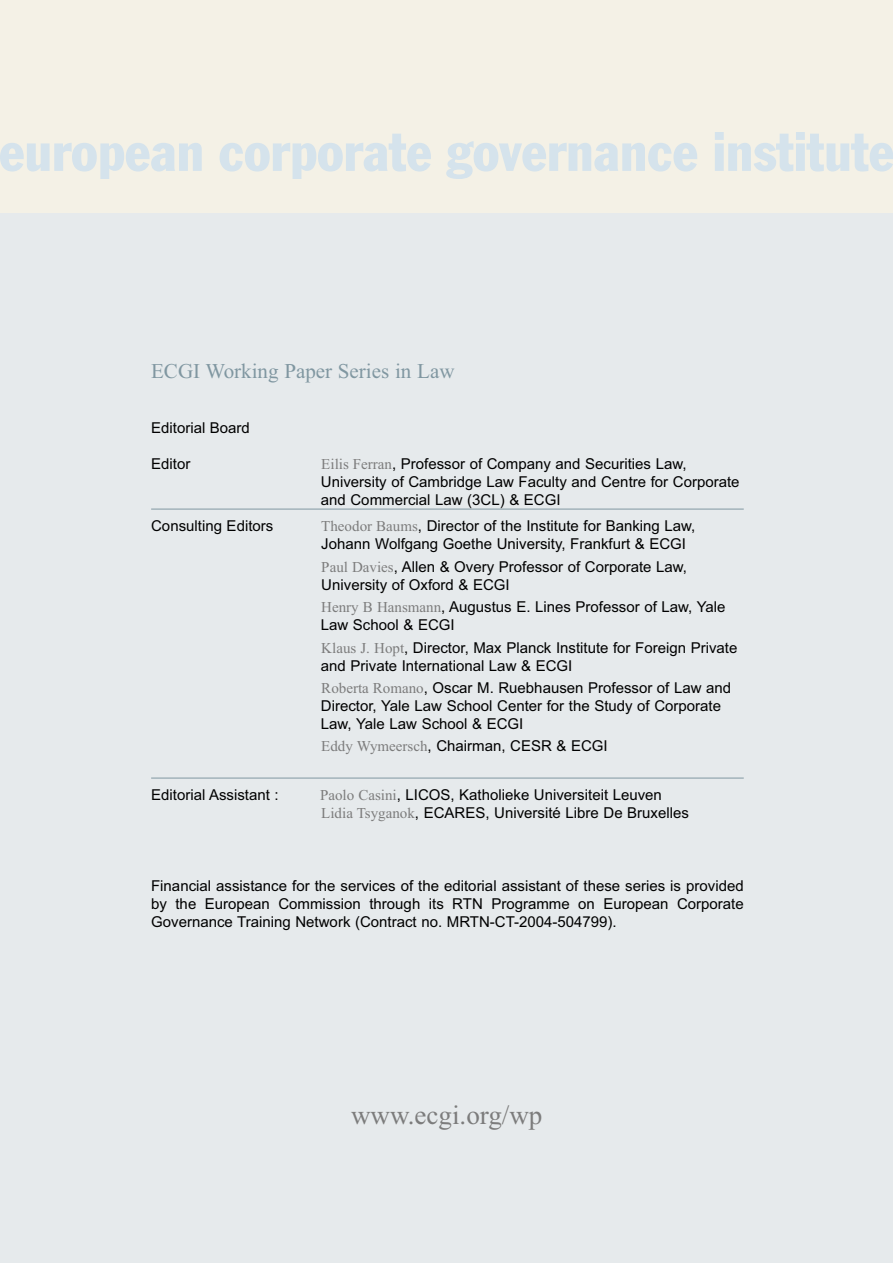
<style>
.page{position:relative;width:893px;height:1263px;background:#fff}
.page>*{position:absolute;margin:0;border:0;box-sizing:border-box;transform-origin:0 0}
.t1{font:27px "Times New Roman";color:#7c7c7c}
.t2{font:21px "Times New Roman";color:#8097a1}
.t3{font:15px/18px "Arial";color:#000}
.s1{font-family:"Times New Roman";color:#7c7c7c}
</style>
<div class="page">
<div style="left:0;top:196px;width:892px;height:1067px;background:#e6eaec"></div>
<div style="left:0;top:0;width:892px;height:213px;background:#f4f1e6"></div>
<svg style="left:0;top:143px;width:202px;height:35px"></svg>
<svg style="left:219px;top:134px;width:212px;height:44px"></svg>
<svg style="left:446px;top:141px;width:251px;height:37px"></svg>
<svg style="left:715px;top:132px;width:177px;height:40px"></svg>
<hr style="left:151px;top:509px;width:592px;height:1px;background:#8097a1">
<hr style="left:151px;top:778px;width:592px;height:1px;background:#8097a1">
<h2 class="t2" style="left:151px;top:364px;width:305px">ECGI Working Paper Series in Law</h2>
<p class="t3" style="left:151px;top:420px;width:100px">Editorial Board</p>
<p class="t3" style="left:151px;top:456px;width:41px">Editor</p>
<p class="t3" style="left:321px;top:456px;width:420px"><span class="s1">Eilis Ferran</span>, Professor of Company and Securities Law,<br>University of Cambridge Law Faculty and Centre for Corporate and Commercial Law (3CL) &amp; ECGI</p>
<p class="t3" style="left:151px;top:519px;width:124px">Consulting Editors</p>
<p class="t3" style="left:321px;top:518px;width:375px"><span class="s1">Theodor Baums</span>, Director of the Institute for Banking Law,<br>Johann Wolfgang Goethe University, Frankfurt &amp; ECGI</p>
<p class="t3" style="left:321px;top:559px;width:367px"><span class="s1">Paul Davies</span>, Allen &amp; Overy Professor of Corporate Law,<br>University of Oxford &amp; ECGI</p>
<p class="t3" style="left:321px;top:599px;width:406px"><span class="s1">Henry B Hansmann</span>, Augustus E. Lines Professor of Law, Yale<br>Law School &amp; ECGI</p>
<p class="t3" style="left:321px;top:640px;width:418px"><span class="s1">Klaus J. Hopt</span>, Director, Max Planck Institute for Foreign Private and Private International Law &amp; ECGI</p>
<p class="t3" style="left:321px;top:680px;width:412px"><span class="s1">Roberta Romano</span>, Oscar M. Ruebhausen Professor of Law and<br>Director, Yale Law School Center for the Study of Corporate<br>Law, Yale Law School &amp; ECGI</p>
<p class="t3" style="left:321px;top:739px;width:288px"><span class="s1">Eddy Wymeersch</span>, Chairman, CESR &amp; ECGI</p>
<p class="t3" style="left:151px;top:788px;width:129px">Editorial Assistant :</p>
<p class="t3" style="left:320px;top:788px;width:370px"><span class="s1">Paolo Casini</span>, LICOS, Katholieke Universiteit Leuven<br><span class="s1">Lidia Tsyganok</span>, ECARES, Université Libre De Bruxelles</p>
<p class="t3" style="left:151px;top:878px;width:594px;text-align:justify">Financial assistance for the services of the editorial assistant of these series is provided by the European Commission through its RTN Programme on European Corporate Governance Training Network (Contract no. MRTN-CT-2004-504799).</p>
<h1 class="t1" style="left:351px;top:1105px;width:193px">www.ecgi.org/wp</h1>
</div>
